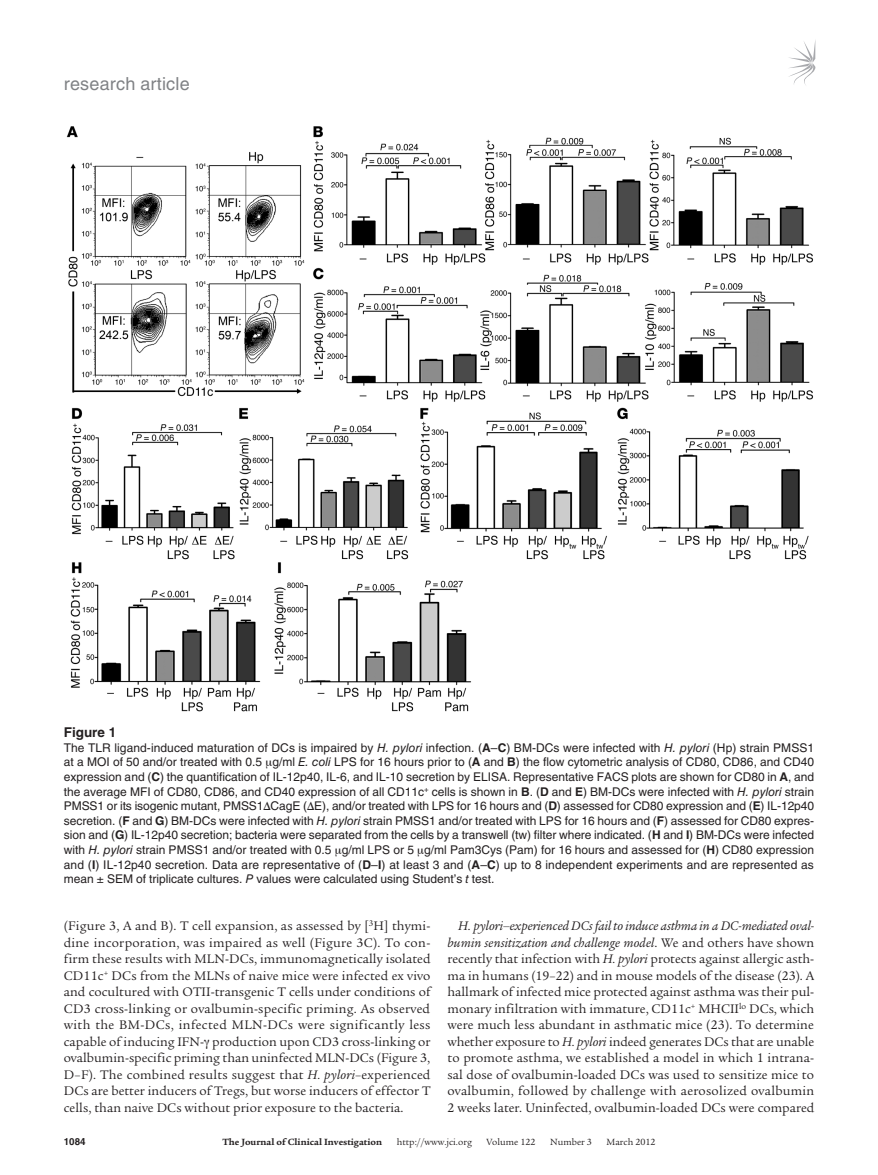
<style>
.page{position:relative;width:878px;height:1175px;background:#fff}
.page>*{position:absolute;margin:0;border:0;box-sizing:border-box;transform-origin:0 0}
.t1{font:18px "Helvetica LT Std";letter-spacing:.01em;color:#808285}
.t2{font:13.5px/16.5px "Legacy Serif Std";color:#231f20;text-align:justify}
.t3{font:700 13.5px "Helvetica LT Std";color:#231f20}
.t4{font:12px/14.5px "Helvetica LT Std";color:#231f20;text-align:justify}
.t5{font:9.75px "Legacy Serif Std";color:#231f20}
.t6{font:700 9.75px "Legacy Serif Std";color:#231f20}
.t7{font:700 9.75px "Helvetica LT Std";color:#231f20}
.s1{font-style:italic}
.s2{font-weight:700}
</style>
<div class="page">
<svg style="left:789px;top:42px;width:26px;height:43px"></svg>
<img style="left:66px;top:126px;width:747px;height:586px">
<h1 class="t1" style="left:64px;top:73px;width:127px">research article</h1>
<p class="t3" style="left:64px;top:724px;width:54px">Figure 1</p>
<p class="t4" style="left:64px;top:740px;width:752px">The TLR ligand-induced maturation of DCs is impaired by <span class="s1">H. pylori</span> infection. (<span class="s2">A</span>–<span class="s2">C</span>) BM-DCs were infected with <span class="s1">H. pylori</span> (Hp) strain PMSS1 at a MOI of 50 and/or treated with 0.5 g/ml <span class="s1">E. coli</span> LPS for 16 hours prior to (<span class="s2">A</span> and <span class="s2">B</span>) the flow cytometric analysis of CD80, CD86, and CD40 expression and (<span class="s2">C</span>) the quantification of IL-12p40, IL-6, and IL-10 secretion by ELISA. Representative FACS plots are shown for CD80 in <span class="s2">A</span>, and the average MFI of CD80, CD86, and CD40 expression of all CD11c<sup>+</sup> cells is shown in <span class="s2">B</span>. (<span class="s2">D</span> and <span class="s2">E</span>) BM-DCs were infected with <span class="s1">H. pylori</span> strain PMSS1 or its isogenic mutant, PMSS1ΔCagE (ΔE), and/or treated with LPS for 16 hours and (<span class="s2">D</span>) assessed for CD80 expression and (<span class="s2">E</span>) IL-12p40 secretion. (<span class="s2">F</span> and <span class="s2">G</span>) BM-DCs were infected with <span class="s1">H. pylori</span> strain PMSS1 and/or treated with LPS for 16 hours and (<span class="s2">F</span>) assessed for CD80 expres&shy;sion and (<span class="s2">G</span>) IL-12p40 secretion; bacteria were separated from the cells by a transwell (tw) filter where indicated. (<span class="s2">H</span> and <span class="s2">I</span>) BM-DCs were infected with <span class="s1">H. pylori</span> strain PMSS1 and/or treated with 0.5 g/ml LPS or 5 g/ml Pam3Cys (Pam) for 16 hours and assessed for (<span class="s2">H</span>) CD80 expression and (<span class="s2">I</span>) IL-12p40 secretion. Data are representative of (<span class="s2">D</span>–<span class="s2">I</span>) at least 3 and (<span class="s2">A</span>–<span class="s2">C</span>) up to 8 independent experiments and are represented as mean ± SEM of triplicate cultures. <span class="s1">P</span> values were calculated using Student’s <span class="s1">t</span> test.</p>
<p class="t2" style="left:64px;top:917px;width:368px">(Figure 3, A and B). T cell expansion, as assessed by [<sup>3</sup>H] thymi&shy;dine incorporation, was impaired as well (Figure 3C). To con&shy;firm these results with MLN-DCs, immunomagnetically isolated CD11c<sup>+</sup> DCs from the MLNs of naive mice were infected ex vivo and cocultured with OTII-transgenic T cells under conditions of CD3 cross-linking or ovalbumin-specific priming. As observed with the BM-DCs, infected MLN-DCs were significantly less capable of inducing IFN- production upon CD3 cross-linking or ovalbumin-specific priming than uninfected MLN-DCs (Figure 3, D–F). The combined results suggest that <span class="s1">H. pylori</span>–experienced DCs are better inducers of Tregs, but worse inducers of effector T cells, than naive DCs without prior exposure to the bacteria.</p>
<p class="t2" style="left:447px;top:917px;width:368px;text-indent:11px"><span class="s1">H. pylori–experienced DCs fail to induce asthma in a DC-mediated oval&shy;bumin sensitization and challenge model</span>. We and others have shown recently that infection with <span class="s1">H. pylori</span> protects against allergic asth&shy;ma in humans (19–22) and in mouse models of the disease (23). A hallmark of infected mice protected against asthma was their pul&shy;monary infiltration with immature, CD11c<sup>+</sup> MHCII<sup>lo</sup> DCs, which were much less abundant in asthmatic mice (23). To determine whether exposure to <span class="s1">H. pylori</span> indeed generates DCs that are unable to promote asthma, we established a model in which 1 intrana&shy;sal dose of ovalbumin-loaded DCs was used to sensitize mice to ovalbumin, followed by challenge with aerosolized ovalbumin 2 weeks later. Uninfected, ovalbumin-loaded DCs were compared</p>
<p class="t7" style="left:64px;top:1135px;width:23px">1084</p>
<p class="t6" style="left:222px;top:1135px;width:161px">The Journal of Clinical Investigation</p>
<p class="t5" style="left:396px;top:1136px;width:77px">http://www.jci.org</p>
<p class="t5" style="left:486px;top:1136px;width:50px">Volume 122</p>
<p class="t5" style="left:550px;top:1136px;width:43px">Number 3</p>
<p class="t5" style="left:606px;top:1136px;width:51px">March 2012</p>
</div>
